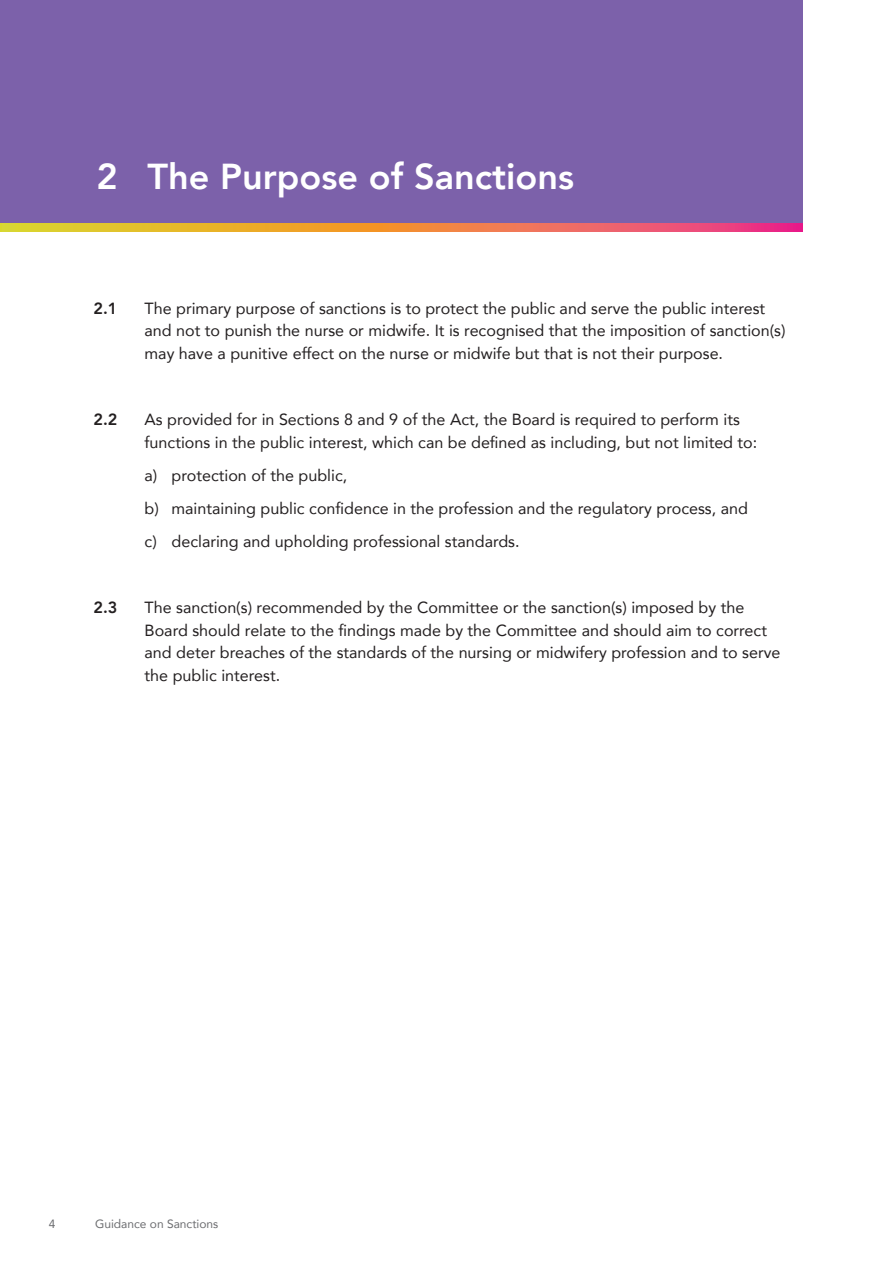
<style>
.page{position:relative;width:893px;height:1263px;background:#fff}
.page>*{position:absolute;margin:0;border:0;box-sizing:border-box;transform-origin:0 0}
.t1{font:800 36px "Avenir";color:#fff}
.t2{font:16.2px/22.5px "Avenir";color:#231f20}
.t3{font:800 16.2px "Avenir";color:#231f20}
.t4{font:12px "Avenir";color:#6c6d70}
</style>
<div class="page">
<svg style="left:0;top:223px;width:802px;height:8px;background:#ea8a48"></svg>
<div style="left:0;top:0;width:802px;height:223px;background:#7c61aa"></div>
<h1 class="t1" style="left:97px;top:149px;width:479px">2 The Purpose of Sanctions</h1>
<p class="t3" style="left:94px;top:296px;width:25px">2.1</p>
<p class="t2" style="left:145px;top:296px;width:642px">The primary purpose of sanctions is to protect the public and serve the public interest and not to punish the nurse or midwife. It is recognised that the imposition of sanction(s) may have a punitive effect on the nurse or midwife but that is not their purpose.</p>
<p class="t3" style="left:94px;top:407px;width:25px">2.2</p>
<p class="t2" style="left:145px;top:408px;width:614px">As provided for in Sections 8 and 9 of the Act, the Board is required to perform its functions in the public interest, which can be defined as including, but not limited to:</p>
<p class="t2" style="left:145px;top:458px;width:605px;line-height:33.2px">a) protection of the public,<br>b) maintaining public confidence in the profession and the regulatory process, and c) declaring and upholding professional standards.</p>
<p class="t3" style="left:94px;top:595px;width:25px">2.3</p>
<p class="t2" style="left:145px;top:596px;width:637px">The sanction(s) recommended by the Committee or the sanction(s) imposed by the Board should relate to the findings made by the Committee and should aim to correct and deter breaches of the standards of the nursing or midwifery profession and to serve the public interest.</p>
<p class="t4" style="left:49px;top:1214px;width:8px">4</p>
<p class="t4" style="left:95px;top:1214px;width:125px">Guidance on Sanctions</p>
</div>
